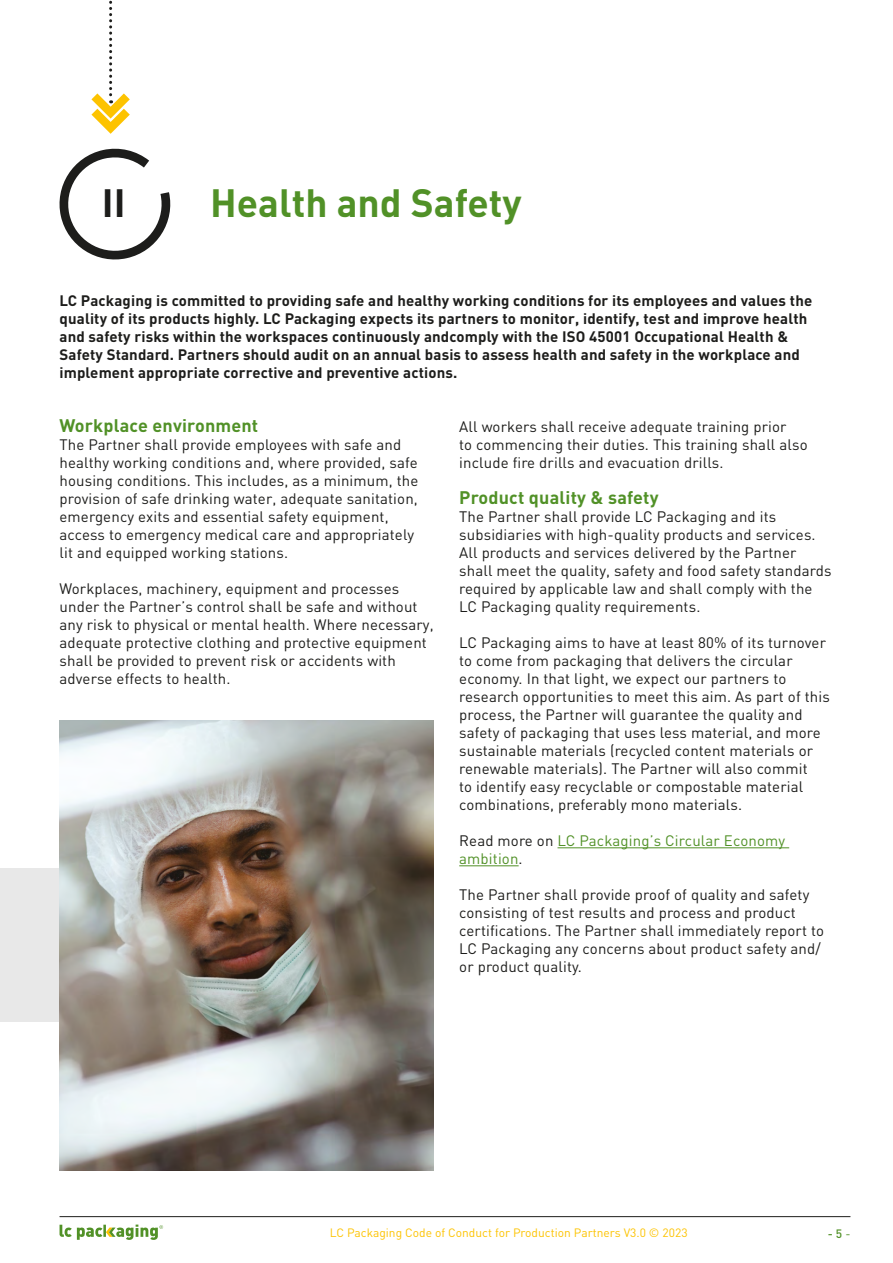
<style>
.page{position:relative;width:893px;height:1263px;background:#fff}
.page>*{position:absolute;margin:0;border:0;box-sizing:border-box;transform-origin:0 0}
.t1{font:700 39px "DIN Pro";color:#519127}
.t2{font:700 39px "DIN Pro";color:#1d1d1b}
.t3{font:700 18px "DIN Pro";letter-spacing:.01em;color:#519127}
.t4{font:15px/18px "DIN";letter-spacing:.01em;color:#1d1d1b}
.t5{font:700 15px/18px "DIN";letter-spacing:.01em;color:#1d1d1b}
.t6{font:15px/18px "DIN";letter-spacing:.01em;color:#519127}
.t7{font:12px "DIN Pro";color:#fdc300}
.t8{font:500 12px "DIN Pro";color:#519127}
.s1{color:#1d1d1b}
.s2{font-weight:400}
</style>
<div class="page">
<hr style="left:60px;top:1216px;width:790px;height:1px;background:#1d1d1b">
<svg style="left:91px;top:0;width:39px;height:134px"></svg>
<svg style="left:59px;top:148px;width:112px;height:112px"></svg>
<svg style="left:60px;top:1224px;width:103px;height:16px"></svg>
<div style="left:0;top:868px;width:225px;height:154px;background:#e8e8e8"></div>
<hr style="left:557px;top:847px;width:232px;height:1px;background:#519127">
<hr style="left:459px;top:865px;width:60px;height:1px;background:#519127">
<img style="left:60px;top:720px;width:374px;height:450px">
<h1 class="t2" style="left:102px;top:176px;width:25px">II</h1>
<h1 class="t1" style="left:210px;top:176px;width:313px">Health and Safety</h1>
<p class="t5" style="left:60px;top:291px;width:754px">LC Packaging is committed to providing safe and healthy working conditions for its employees and values the quality of its products highly. LC Packaging expects its partners to monitor, identify, test and improve health and safety risks within the workspaces continuously andcomply with the ISO 45001 Occupational Health &amp; Safety Standard. Partners should audit on an annual basis to assess health and safety in the workplace and implement appropriate corrective and preventive actions.</p>
<p class="t3" style="left:60px;top:413px;width:200px">Workplace environment</p>
<p class="t4" style="left:60px;top:435px;width:360px">The Partner shall provide employees with safe and healthy working conditions and, where provided, safe housing conditions. This includes, as a minimum, the provision of safe drinking water, adequate sanitation, emergency exits and essential safety equipment, access to emergency medical care and appropriately lit and equipped working stations.</p>
<p class="t4" style="left:60px;top:579px;width:376px">Workplaces, machinery, equipment and processes under the Partner’s control shall be safe and without any risk to physical or mental health. Where necessary, adequate protective clothing and protective equipment shall be provided to prevent risk or accidents with adverse effects to health.</p>
<p class="t4" style="left:459px;top:417px;width:350px">All workers shall receive adequate training prior<br>to commencing their duties. This training shall also include fire drills and evacuation drills.</p>
<p class="t3" style="left:459px;top:485px;width:201px">Product quality &amp; safety</p>
<p class="t4" style="left:459px;top:507px;width:374px">The Partner shall provide LC Packaging and its subsidiaries with high-quality products and services.<br>All products and services delivered by the Partner shall meet the quality, safety and food safety standards required by applicable law and shall comply with the LC Packaging quality requirements.</p>
<p class="t4" style="left:459px;top:633px;width:372px">LC Packaging aims to have at least 80% of its turnover to come from packaging that delivers the circular economy. In that light, we expect our partners to research opportunities to meet this aim. As part of this process, the Partner will guarantee the quality and safety of packaging that uses less material, and more sustainable materials (recycled content materials or renewable materials). The Partner will also commit<br>to identify easy recyclable or compostable material combinations, preferably mono materials.</p>
<p class="t6" style="left:459px;top:831px;width:327px"><span class="s1">Read more on</span> LC Packaging’s Circular Economy ambition<span class="s1">.</span></p>
<p class="t4" style="left:459px;top:885px;width:366px">The Partner shall provide proof of quality and safety consisting of test results and process and product certifications. The Partner shall immediately report to LC Packaging any concerns about product safety and/ or product quality.</p>
<p class="t7" style="left:330px;top:1224px;width:359px">LC Packaging Code of Conduct for Production Partners V3.0 © 2023</p>
<p class="t8" style="left:828px;top:1225px;width:24px">- 5 <span class="s2">-</span></p>
</div>
